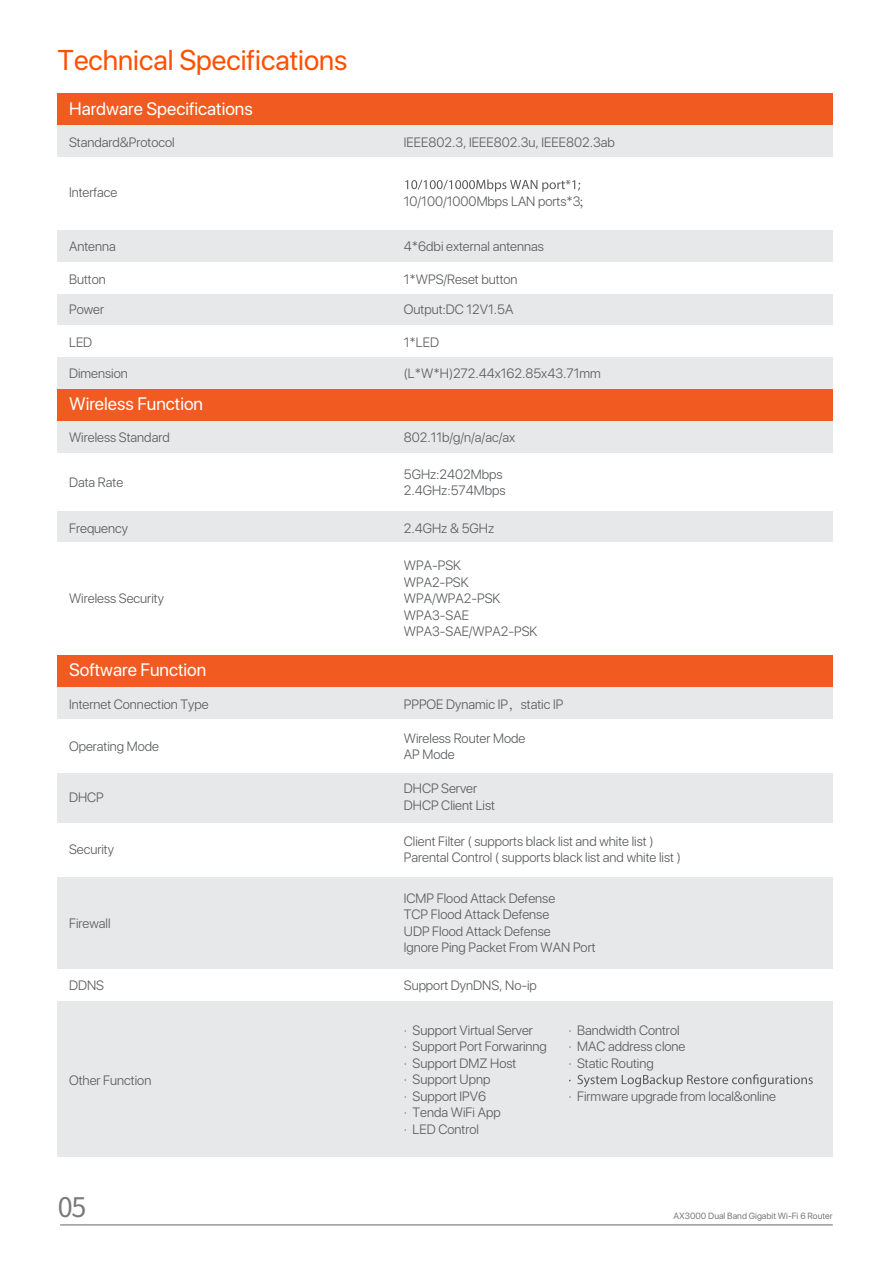
<style>
.page{position:relative;width:893px;height:1263px;background:#fff}
.page>*{position:absolute;margin:0;border:0;box-sizing:border-box;transform-origin:0 0}
.t1{font:28.5px "SF Pro Display";color:#ff5000}
.t2{font:27px "Source Han Sans CN";color:#7a7a7d}
.t3{font:18px "SF Pro Display";color:#fff}
.t4{font:300 13.5px/16.5px "SF Pro Display";color:#595b5d}
.t5{font:9px "SF Pro Display";color:#79797d}
.s1{font-family:"Adobe Song Std"}
</style>
<div class="page">
<hr style="left:60px;top:1224px;width:773px;height:1px;background:#656568">
<div style="left:57px;top:93px;width:775px;height:32px;background:#f15a21"></div>
<div style="left:57px;top:125px;width:775px;height:32px;background:#e7e8e9"></div>
<div style="left:57px;top:294px;width:775px;height:32px;background:#e7e8e9"></div>
<div style="left:57px;top:230px;width:775px;height:32px;background:#e7e8e9"></div>
<div style="left:57px;top:325px;width:775px;height:32px;background:#fff"></div>
<div style="left:57px;top:357px;width:775px;height:32px;background:#e7e8e9"></div>
<div style="left:57px;top:421px;width:775px;height:31px;background:#e7e8e9"></div>
<div style="left:57px;top:511px;width:775px;height:32px;background:#e7e8e9"></div>
<div style="left:57px;top:687px;width:775px;height:32px;background:#e7e8e9"></div>
<div style="left:57px;top:773px;width:775px;height:50px;background:#e7e8e9"></div>
<div style="left:57px;top:877px;width:775px;height:92px;background:#e7e8e9"></div>
<div style="left:57px;top:1001px;width:775px;height:155px;background:#e7e8e9"></div>
<svg style="left:569px;top:1074px;width:244px;height:13px"></svg>
<svg style="left:405px;top:179px;width:175px;height:13px"></svg>
<div style="left:57px;top:389px;width:775px;height:31px;background:#f15a21"></div>
<div style="left:57px;top:655px;width:775px;height:32px;background:#f15a21"></div>
<h1 class="t1" style="left:57px;top:38px;width:291px">Technical Specifications</h1>
<h3 class="t3" style="left:69px;top:94px;width:185px">Hardware Specifications</h3>
<p class="t4" style="left:69px;top:133px;width:107px">Standard&amp;Protocol</p>
<p class="t4" style="left:404px;top:133px;width:212px">IEEE802.3, IEEE802.3u, IEEE802.3ab</p>
<p class="t4" style="left:69px;top:183px;width:50px">Interface</p>
<p class="t4" style="left:69px;top:237px;width:48px">Antenna</p>
<p class="t4" style="left:404px;top:192px;width:189px">10/100/1000Mbps LAN ports*3<span class="s1">；</span></p>
<p class="t4" style="left:404px;top:237px;width:141px">4*6dbi external antennas</p>
<p class="t4" style="left:69px;top:270px;width:38px">Button</p>
<p class="t4" style="left:404px;top:270px;width:115px">1*WPS/Reset button</p>
<p class="t4" style="left:69px;top:300px;width:36px">Power</p>
<p class="t4" style="left:404px;top:300px;width:111px">Output:DC 12V1.5A</p>
<p class="t4" style="left:69px;top:333px;width:25px">LED</p>
<p class="t4" style="left:404px;top:333px;width:37px">1*LED</p>
<p class="t4" style="left:69px;top:365px;width:60px">Dimension</p>
<p class="t4" style="left:404px;top:365px;width:198px">(L*W*H)272.44x162.85x43.71mm</p>
<h3 class="t3" style="left:69px;top:390px;width:136px">Wireless Function</h3>
<p class="t4" style="left:69px;top:428px;width:102px">Wireless Standard</p>
<p class="t4" style="left:404px;top:428px;width:113px">802.11b/g/n/a/ac/ax</p>
<p class="t4" style="left:69px;top:473px;width:56px">Data Rate</p>
<p class="t4" style="left:404px;top:465px;width:103px">5GHz:2402Mbps<br>2.4GHz:574Mbps</p>
<p class="t4" style="left:69px;top:519px;width:61px">Frequency</p>
<p class="t4" style="left:404px;top:519px;width:92px">2.4GHz &amp; 5GHz</p>
<p class="t4" style="left:69px;top:589px;width:96px">Wireless Security</p>
<h3 class="t3" style="left:69px;top:656px;width:139px">Software Function</h3>
<p class="t4" style="left:404px;top:556px;width:135px">WPA-PSK<br>WPA2-PSK<br>WPA/WPA2-PSK<br>WPA3-SAE<br>WPA3-SAE/WPA2-PSK</p>
<p class="t4" style="left:69px;top:695px;width:141px">Internet Connection Type</p>
<p class="t4" style="left:404px;top:695px;width:161px">PPPOE Dynamic IP<span class="s1">，</span>static IP</p>
<p class="t4" style="left:69px;top:737px;width:92px">Operating Mode</p>
<p class="t4" style="left:404px;top:729px;width:123px">Wireless Router Mode<br>AP Mode</p>
<p class="t4" style="left:69px;top:788px;width:36px">DHCP</p>
<p class="t4" style="left:404px;top:780px;width:93px">DHCP Server<br>DHCP Client List</p>
<p class="t4" style="left:69px;top:840px;width:46px">Security</p>
<p class="t4" style="left:404px;top:832px;width:278px">Client Filter ( supports black list and white list )<br>Parental Control ( supports black list and white list )</p>
<p class="t4" style="left:69px;top:914px;width:43px">Firewall</p>
<p class="t4" style="left:404px;top:889px;width:193px">ICMP Flood Attack Defense<br>TCP Flood Attack Defense<br>UDP Flood Attack Defense<br>Ignore Ping Packet From WAN Port</p>
<p class="t4" style="left:69px;top:977px;width:36px">DDNS</p>
<p class="t4" style="left:404px;top:977px;width:135px">Support DynDNS, No-ip</p>
<p class="t4" style="left:69px;top:1071px;width:84px">Other Function</p>
<h2 class="t2" style="left:58px;top:1191px;width:30px">05</h2>
<p class="t4" style="left:404px;top:1021px;width:145px">· Support Virtual Server<br>· Support Port Forwarinng · Support DMZ Host<br>· Support Upnp<br>· Support IPV6<br>· Tenda WiFi App<br>· LED Control</p>
<p class="t4" style="left:568px;top:1021px;width:118px">· Bandwidth Control · MAC address clone · Static Routing</p>
<p class="t4" style="left:568px;top:1087px;width:209px">· Firmware upgrade from local&amp;online</p>
<p class="t5" style="left:673px;top:1209px;width:161px">AX3000 Dual Band Gigabit Wi-Fi 6 Router</p>
</div>
